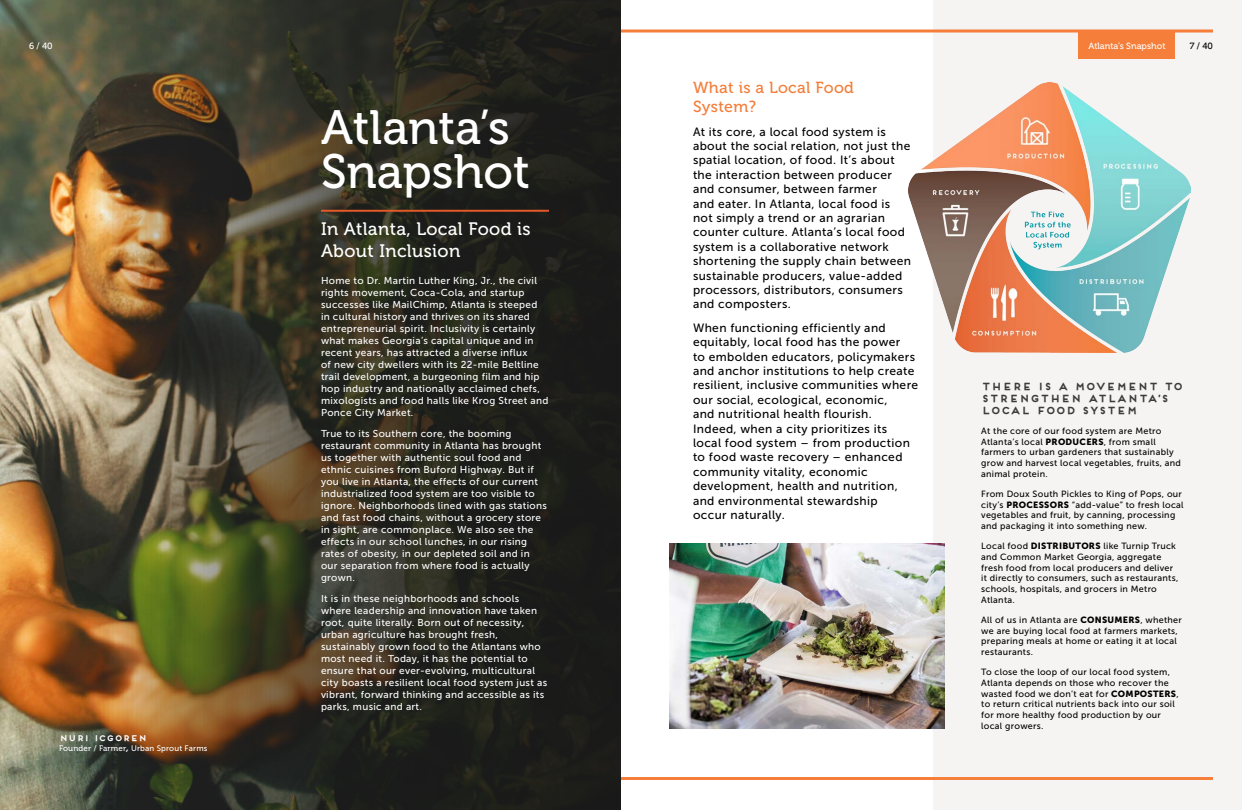
<style>
.page{position:relative;width:1242px;height:810px;background:#fff}
.page>*{position:absolute;margin:0;border:0;box-sizing:border-box;transform-origin:0 0}
.t1{font:48px/44px "Museo 500";color:#fff}
.t2{font:18px/21.6px "Museo 500";letter-spacing:.02em;color:#fff}
.t3{font:16px/19.2px "Museo 500";letter-spacing:.02em;color:#f47e3a}
.t4{font:12px/14.4px "Museo Sans 500";letter-spacing:.03em;color:#000}
.t5{font:10px/12px "Museo Sans 500";letter-spacing:.03em;color:#fff}
.t6{font:700 10px/12px "Frontage";letter-spacing:.02em;color:#3c3a3b}
.t7{font:9px/10.8px "Museo Sans 500";letter-spacing:.03em;color:#000}
.t8{font:9px "Museo 500";color:#fff}
.t9{font:9px "Museo 500";color:#000}
.t10{font:8px "Museo Sans 500";letter-spacing:.02em;color:#fff}
.t11{font:700 8px "Frontage";letter-spacing:.02em;color:#fff}
.s1{font-family:"Museo 500"}
.s2{font-family:"Museo Sans 900";font-style:italic}
.s3{font-family:"Museo Sans 900"}
</style>
<div class="page">
<div style="left:933px;top:0;width:309px;height:810px;background:#f6f4f3"></div>
<hr style="left:621px;top:30px;width:592px;height:2px;background:#f47e3a">
<hr style="left:621px;top:777px;width:592px;height:3px;background:#f47e3a">
<img style="left:0;top:0;width:621px;height:810px">
<hr style="left:321px;top:210px;width:228px;height:2px;background:#e35928">
<img style="left:908px;top:82px;width:282px;height:271px">
<img style="left:670px;top:543px;width:274px;height:186px">
<div style="left:1079px;top:32px;width:96px;height:27px;background:#f47e3a"></div>
<p class="t8" style="left:29px;top:41px;width:25px">6 / 40</p>
<p class="t11" style="left:59px;top:733px;width:90px">NURI ICGOREN</p>
<p class="t10" style="left:59px;top:743px;width:150px"><span class="s1">Founder / Farmer</span><span class="s2">,</span> Urban Sprout Farms</p>
<p class="t1" style="left:321px;top:106px;width:211px">Atlanta’s<br>Snapshot</p>
<p class="t2" style="left:321px;top:219px;width:211px">In Atlanta, Local Food is<br>About Inclusion</p>
<p class="t5" style="left:321px;top:275px;width:229px">Home to Dr. Martin Luther King, Jr., the civil rights movement, Coca-Cola, and startup successes like MailChimp, Atlanta is steeped in cultural history and thrives on its shared entrepreneurial spirit. Inclusivity is certainly what makes Georgia’s capital unique and in recent years, has attracted a diverse influx<br>of new city dwellers with its 22-mile Beltline trail development, a burgeoning film and hip hop industry and nationally acclaimed chefs, mixologists and food halls like Krog Street and Ponce City Market.</p>
<p class="t5" style="left:321px;top:428px;width:227px">True to its Southern core, the booming restaurant community in Atlanta has brought us together with authentic soul food and ethnic cuisines from Buford Highway. But if you live in Atlanta, the effects of our current industrialized food system are too visible to ignore. Neighborhoods lined with gas stations and fast food chains, without a grocery store in sight, are commonplace. We also see the effects in our school lunches, in our rising rates of obesity, in our depleted soil and in our separation from where food is actually grown.</p>
<p class="t5" style="left:321px;top:593px;width:228px">It is in these neighborhoods and schools where leadership and innovation have taken root, quite literally. Born out of necessity, urban agriculture has brought fresh, sustainably grown food to the Atlantans who most need it. Today, it has the potential to ensure that our ever-evolving, multicultural city boasts a resilient local food system just as vibrant, forward thinking and accessible as its parks, music and art.</p>
<p class="t3" style="left:693px;top:78px;width:162px">What is a Local Food<br>System?</p>
<p class="t4" style="left:693px;top:124px;width:219px">At its core, a local food system is about the social relation, not just the spatial location, of food. It’s about the interaction between producer and consumer, between farmer<br>and eater. In Atlanta, local food is not simply a trend or an agrarian counter culture. Atlanta’s local food system is a collaborative network shortening the supply chain between sustainable producers, value-added processors, distributors, consumers and composters.</p>
<p class="t4" style="left:693px;top:321px;width:227px">When functioning efficiently and equitably, local food has the power<br>to embolden educators, policymakers and anchor institutions to help create resilient, inclusive communities where our social, ecological, economic,<br>and nutritional health flourish.<br>Indeed, when a city prioritizes its local food system – from production to food waste recovery – enhanced community vitality, economic development, health and nutrition, and environmental stewardship<br>occur naturally.</p>
<p class="t8" style="left:1088px;top:41px;width:79px">Atlanta’s Snapshot</p>
<p class="t9" style="left:1190px;top:41px;width:25px">7 / 40</p>
<p class="t6" style="left:981px;top:380px;width:203px">THERE IS A MOVEMENT TO<br>STRENGTHEN ATLANTA’S<br>LOCAL FOOD SYSTEM</p>
<p class="t7" style="left:981px;top:425px;width:201px">At the core of our food system are Metro Atlanta’s local <span class="s3">PRODUCERS</span>, from small farmers to urban gardeners that sustainably grow and harvest local vegetables, fruits, and animal protein.</p>
<p class="t7" style="left:981px;top:488px;width:204px">From Doux South Pickles to King of Pops, our city’s <span class="s3">PROCESSORS</span> “add-value” to fresh local vegetables and fruit, by canning, processing and packaging it into something new.</p>
<p class="t7" style="left:981px;top:541px;width:199px">Local food <span class="s3">DISTRIBUTORS</span> like Turnip Truck and Common Market Georgia, aggregate fresh food from local producers and deliver it directly to consumers, such as restaurants, schools, hospitals, and grocers in Metro Atlanta.</p>
<p class="t7" style="left:981px;top:614px;width:202px">All of us in Atlanta are <span class="s3">CONSUMERS</span>, whether we are buying local food at farmers markets, preparing meals at home or eating it at local restaurants.</p>
<p class="t7" style="left:981px;top:667px;width:199px">To close the loop of our local food system, Atlanta depends on those who recover the wasted food we don’t eat for <span class="s3">COMPOSTERS</span>, to return critical nutrients back into our soil for more healthy food production by our local growers.</p>
</div>
